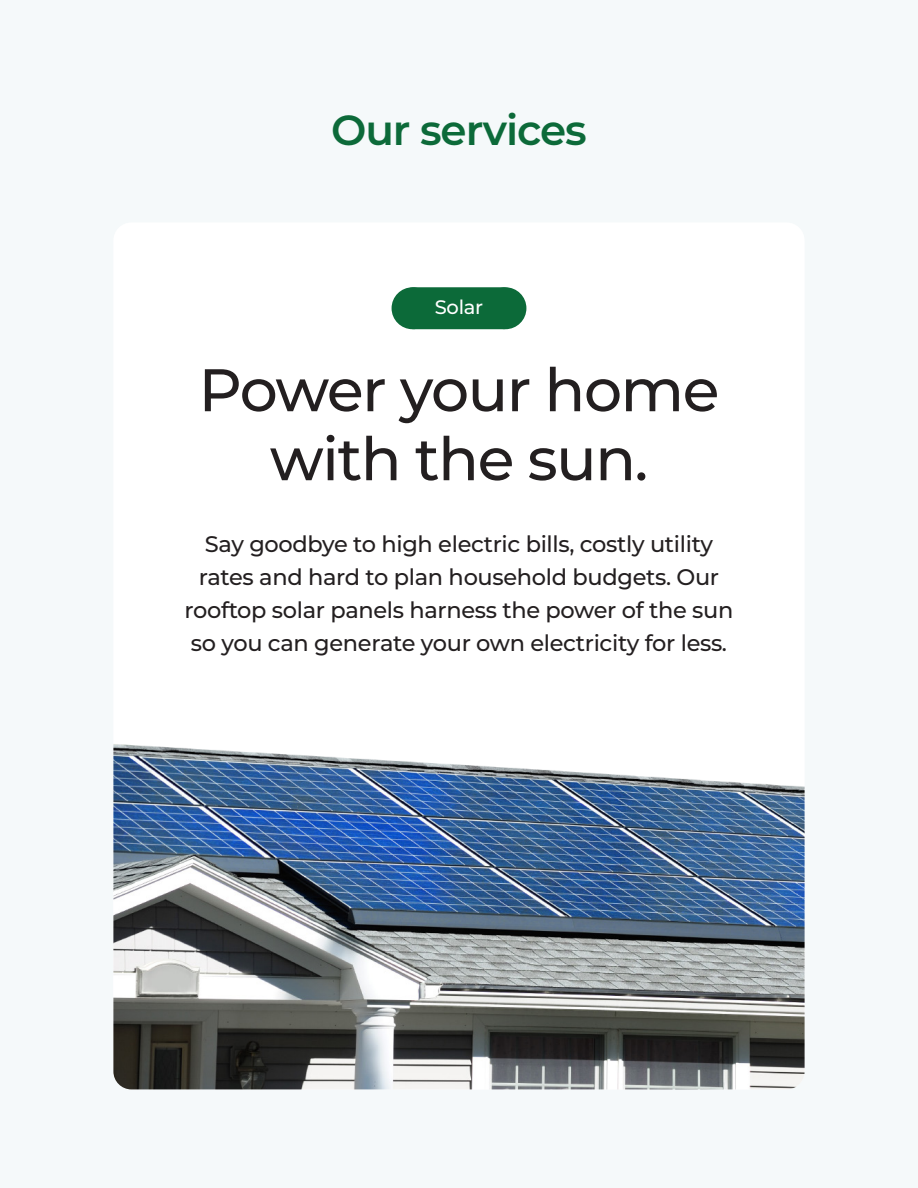
<style>
.page{position:relative;width:918px;height:1188px;background:#f5f9fa}
.page>*{position:absolute;margin:0;border:0;box-sizing:border-box;transform-origin:0 0}
.t1{font:500 60px/69px "Montserrat";letter-spacing:-.025em;color:#231f20;text-align:center}
.t2{font:600 42px "Montserrat";letter-spacing:-.025em;color:#0c6a39}
.t3{font:500 22.5px/33px "Montserrat";letter-spacing:-.015em;color:#231f20;text-align:center}
.t4{font:500 19.5px "Montserrat";letter-spacing:-.015em;color:#fff}
</style>
<div class="page">
<div style="left:113px;top:222px;width:692px;height:867px;background:#fff;border-radius:18px"></div>
<img style="left:113px;top:744px;width:692px;height:345px">
<div style="left:397px;top:287px;width:124px;height:42px;background:#0c6a39;border-radius:18px"></div>
<div style="left:392px;top:287px;width:42px;height:42px;background:#0c6a39;border-radius:50%"></div>
<div style="left:484px;top:287px;width:42px;height:42px;background:#0c6a39;border-radius:50%"></div>
<p class="t2" style="left:331px;top:100px;width:257px">Our services</p>
<p class="t4" style="left:435px;top:293px;width:50px">Solar</p>
<p class="t1" style="left:199px;top:353px;width:522px">Power your home with the sun.</p>
<p class="t3" style="left:185px;top:527px;width:550px">Say goodbye to high electric bills, costly utility rates and hard to plan household budgets. Our rooftop solar panels harness the power of the sun so you can generate your own electricity for less.</p>
</div>
